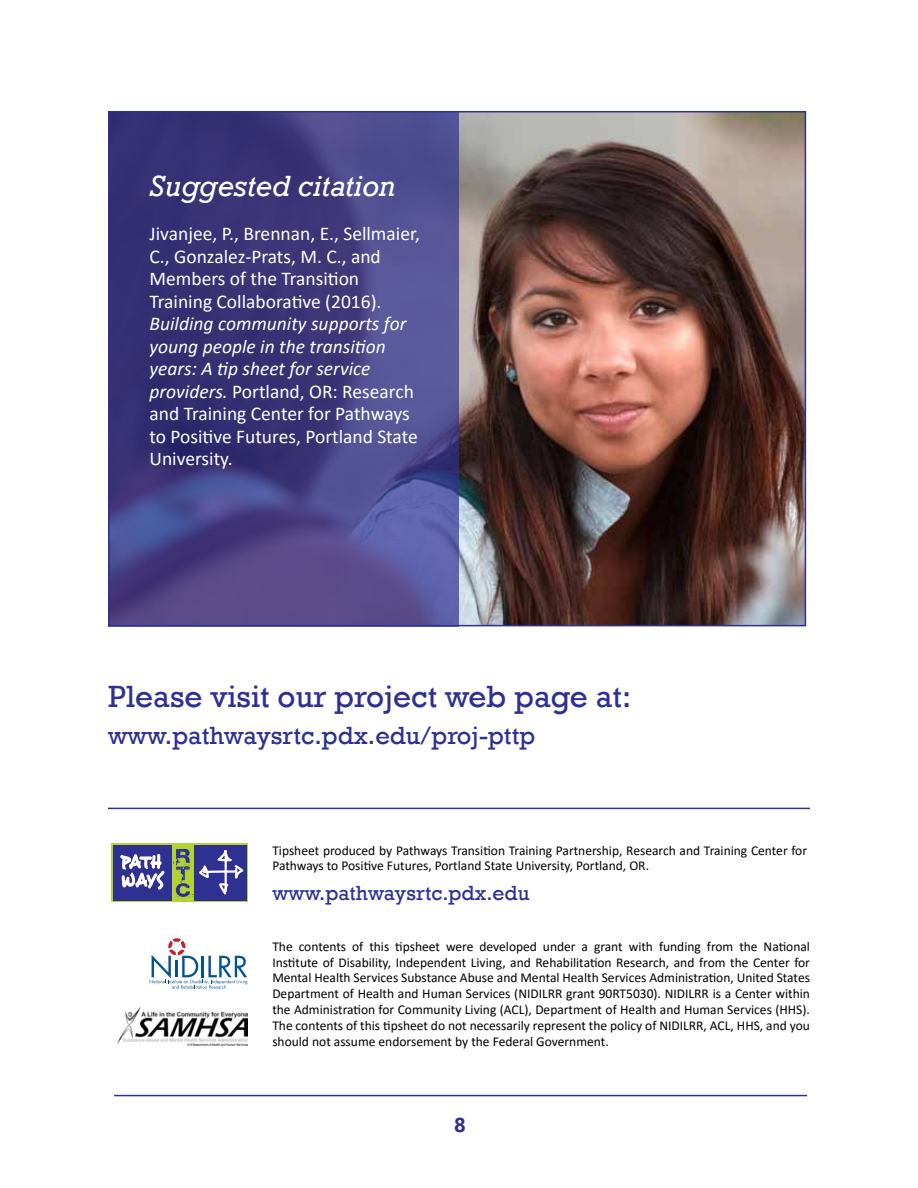
<style>
.page{position:relative;width:918px;height:1188px;background:#fff}
.page>*{position:absolute;margin:0;border:0;box-sizing:border-box;transform-origin:0 0}
.t1{font:31.5px "Rockwell";color:#2e3092}
.t2{font:italic 30px "Rockwell";color:#fff}
.t3{font:25.5px "Rockwell";color:#2e3092}
.t4{font:21px "Rockwell";color:#2e3092}
.t5{font:700 21px "Rockwell";color:#2e3092}
.t6{font:19.5px/22.5px "Calibri";color:#fff}
.t7{font:13.5px/15.8px "Calibri";color:#000;text-align:justify}
.s1{font-style:italic}
</style>
<div class="page">
<hr style="left:114px;top:1095px;width:693px;height:1px;background:#2e3092">
<svg style="left:150px;top:938px;width:98px;height:51px"></svg>
<img style="left:117px;top:1006px;width:131px;height:40px">
<hr style="left:108px;top:808px;width:702px;height:1px;background:#2e3092">
<svg style="left:112px;top:844px;width:136px;height:58px"></svg>
<div style="left:113px;top:845px;width:59px;height:56px;background:#2e3092"></div>
<div style="left:194px;top:845px;width:52px;height:56px;background:#2e3092"></div>
<svg style="left:120px;top:849px;width:124px;height:48px"></svg>
<img style="left:108px;top:111px;width:699px;height:516px">
<svg style="left:108px;top:111px;width:351px;height:515px;background:#454084"></svg>
<h2 class="t2" style="left:150px;top:169px;width:248px">Suggested citation</h2>
<h3 class="t6" style="left:150px;top:222px;width:272px">Jivanjee, P., Brennan, E., Sellmaier,<br>C., Gonzalez-Prats, M. C., and<br>Members of the Transition<br>Training Collaborative (2016).</h3>
<h3 class="t6" style="left:150px;top:312px;width:270px"><span class="s1">Building community supports for young people in the transition years: A tip sheet for service providers.</span> Portland, OR: Research and Training Center for Pathways to Positive Futures, Portland State<br>University.</h3>
<h1 class="t1" style="left:108px;top:678px;width:525px">Please visit our project web page at:</h1>
<h3 class="t3" style="left:108px;top:721px;width:429px">www.pathwaysrtc.pdx.edu/proj-pttp</h3>
<p class="t7" style="left:272px;top:843px;width:536px;line-height:15px">Tipsheet produced by Pathways Transition Training Partnership, Research and Training Center for<br>Pathways to Positive Futures, Portland State University, Portland, OR.</p>
<h3 class="t4" style="left:272px;top:881px;width:259px">www.pathwaysrtc.pdx.edu</h3>
<p class="t7" style="left:272px;top:938px;width:539px">The contents of this tipsheet were developed under a grant with funding from the National Institute of Disability, Independent Living, and Rehabilitation Research, and from the Center for Mental Health Services Substance Abuse and Mental Health Services Administration, United States Department of Health and Human Services (NIDILRR grant 90RT5030). NIDILRR is a Center within the Administration for Community Living (ACL), Department of Health and Human Services (HHS).<br>The contents of this tipsheet do not necessarily represent the policy of NIDILRR, ACL, HHS, and you should not assume endorsement by the Federal Government.</p>
<h3 class="t5" style="left:454px;top:1112px;width:13px">8</h3>
</div>
